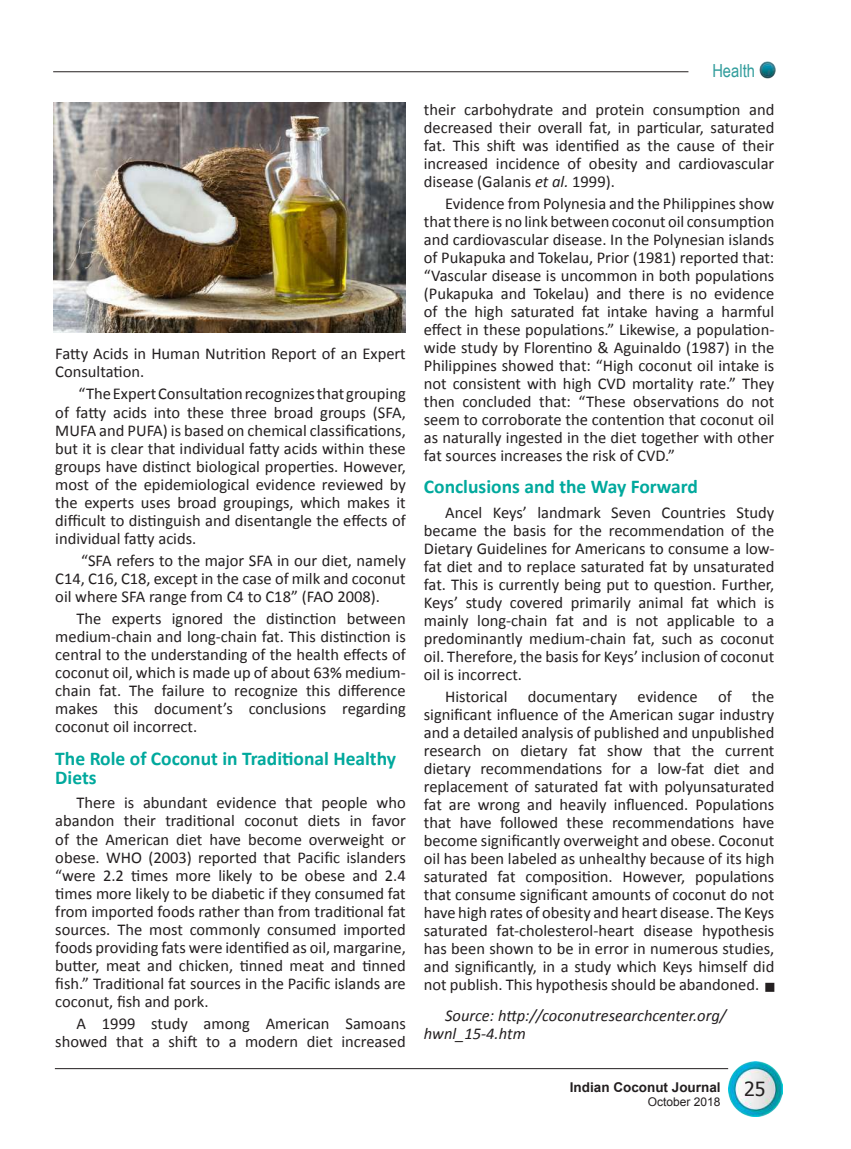
<style>
.page{position:relative;width:851px;height:1149px;background:#fff}
.page>*{position:absolute;margin:0;border:0;box-sizing:border-box;transform-origin:0 0}
.t1{font:700 19.5px/19.5px "Calibri";color:#00a99d}
.t2{font:19.5px "Tahoma";color:#231f20}
.t3{font:18px "Arial Narrow";color:#329d9c}
.t4{font:16.5px/18px "Calibri";color:#231f20;text-align:justify}
.t5{font:italic 16.5px/18px "Calibri";color:#231f20}
.t6{font:700 13.5px "Arial";color:#231f20}
.t7{font:12px "Arial";color:#231f20}
.s1{font-style:italic}
</style>
<div class="page">
<img style="left:728px;top:1061px;width:54px;height:54px">
<hr style="left:55px;top:1067px;width:673px;height:1px;background:#231f20">
<hr style="left:53px;top:71px;width:635px;height:1px;background:#231f20">
<img style="left:759px;top:61px;width:17px;height:18px">
<img style="left:53px;top:102px;width:353px;height:230px">
<p class="t4" style="left:55px;top:344px;width:352px">Fatty Acids in Human Nutrition Report of an Expert<br>Consultation.</p>
<p class="t4" style="left:55px;top:384px;width:352px;text-indent:23px">“The Expert Consultation recognizes that grouping of fatty acids into these three broad groups (SFA, MUFA and PUFA) is based on chemical classifications, but it is clear that individual fatty acids within these groups have distinct biological properties. However, most of the epidemiological evidence reviewed by the experts uses broad groupings, which makes it difficult to distinguish and disentangle the effects of individual fatty acids.</p>
<p class="t4" style="left:55px;top:550px;width:352px;text-indent:26px">“SFA refers to the major SFA in our diet, namely C14, C16, C18, except in the case of milk and coconut oil where SFA range from C4 to C18” (FAO 2008).</p>
<p class="t4" style="left:55px;top:609px;width:352px;text-indent:21px">The experts ignored the distinction between medium-chain and long-chain fat. This distinction is central to the understanding of the health effects of coconut oil, which is made up of about 63% medium&shy;chain fat. The failure to recognize this difference makes this document’s conclusions regarding coconut oil incorrect.</p>
<p class="t1" style="left:55px;top:747px;width:342px">The Role of Coconut in Traditional Healthy<br>Diets</p>
<p class="t4" style="left:55px;top:793px;width:352px;text-indent:21px">There is abundant evidence that people who abandon their traditional coconut diets in favor of the American diet have become overweight or obese. WHO (2003) reported that Pacific islanders “were 2.2 times more likely to be obese and 2.4 times more likely to be diabetic if they consumed fat from imported foods rather than from traditional fat sources. The most commonly consumed imported foods providing fats were identified as oil, margarine, butter, meat and chicken, tinned meat and tinned fish.” Traditional fat sources in the Pacific islands are coconut, fish and pork.</p>
<p class="t4" style="left:55px;top:1013px;width:352px;text-align:right">A 1999 study among American Samoans showed that a shift to a modern diet increased</p>
<p class="t3" style="left:712px;top:57px;width:44px">Health</p>
<p class="t4" style="left:424px;top:99px;width:352px">their carbohydrate and protein consumption and decreased their overall fat, in particular, saturated fat. This shift was identified as the cause of their increased incidence of obesity and cardiovascular disease (Galanis <span class="s1">et al.</span> 1999).</p>
<p class="t4" style="left:424px;top:194px;width:352px;text-indent:21px">Evidence from Polynesia and the Philippines show that there is no link between coconut oil consumption and cardiovascular disease. In the Polynesian islands of Pukapuka and Tokelau, Prior (1981) reported that: “Vascular disease is uncommon in both populations (Pukapuka and Tokelau) and there is no evidence of the high saturated fat intake having a harmful effect in these populations.” Likewise, a population&shy;wide study by Florentino &amp; Aguinaldo (1987) in the Philippines showed that: “High coconut oil intake is not consistent with high CVD mortality rate.” They then concluded that: “These observations do not seem to corroborate the contention that coconut oil as naturally ingested in the diet together with other fat sources increases the risk of CVD.”</p>
<p class="t1" style="left:424px;top:476px;width:276px">Conclusions and the Way Forward</p>
<p class="t4" style="left:424px;top:502px;width:352px;text-indent:21px">Ancel Keys’ landmark Seven Countries Study became the basis for the recommendation of the Dietary Guidelines for Americans to consume a low&shy;fat diet and to replace saturated fat by unsaturated fat. This is currently being put to question. Further, Keys’ study covered primarily animal fat which is mainly long-chain fat and is not applicable to a predominantly medium-chain fat, such as coconut oil. Therefore, the basis for Keys’ inclusion of coconut oil is incorrect.</p>
<p class="t4" style="left:424px;top:687px;width:352px;text-indent:21px">Historical documentary evidence of the significant influence of the American sugar industry and a detailed analysis of published and unpublished research on dietary fat show that the current dietary recommendations for a low-fat diet and replacement of saturated fat with polyunsaturated fat are wrong and heavily influenced. Populations that have followed these recommendations have become significantly overweight and obese. Coconut oil has been labeled as unhealthy because of its high saturated fat composition. However, populations that consume significant amounts of coconut do not have high rates of obesity and heart disease. The Keys saturated fat-cholesterol-heart disease hypothesis has been shown to be in error in numerous studies, and significantly, in a study which Keys himself did not publish. This hypothesis should be abandoned.</p>
<p class="t5" style="left:424px;top:1005px;width:304px;text-indent:21px">Source: http://coconutresearchcenter.org/ hwnl_15-4.htm</p>
<p class="t6" style="left:569px;top:1078px;width:152px">Indian Coconut Journal</p>
<p class="t7" style="left:647px;top:1093px;width:74px">October 2018</p>
<p class="t2" style="left:744px;top:1075px;width:23px">25</p>
</div>
